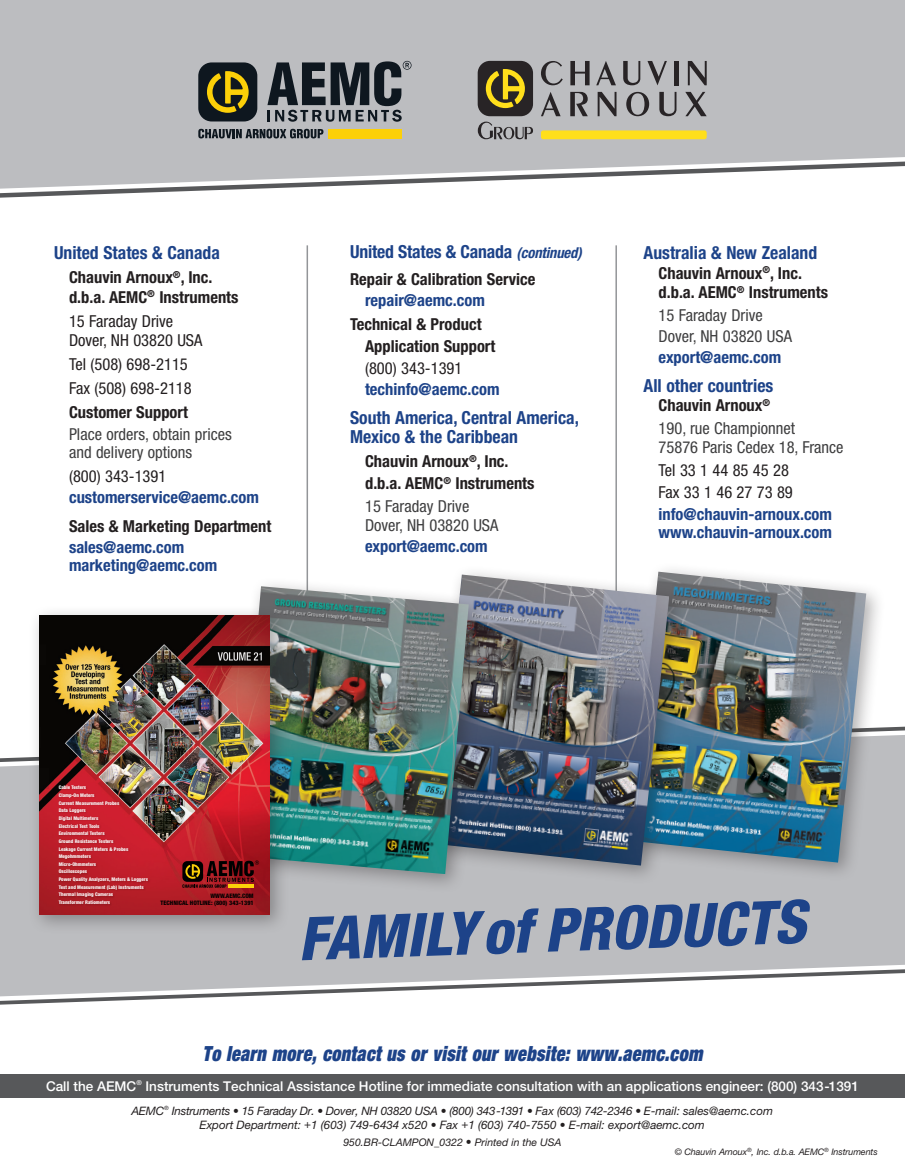
<style>
.page{position:relative;width:905px;height:1175px;background:#fff}
.page>*{position:absolute;margin:0;border:0;box-sizing:border-box;transform-origin:0 0}
.t1{font:italic 800 condensed 60px "Helvetica Neue LT Std";color:#1d4389}
.t2{font:italic 900 condensed 20.85px "Helvetica Neue LT Std";letter-spacing:.02em;color:#1d4389;scale:.86 1}
.t3{font:700 condensed 18px/19.5px "Helvetica Neue LT Std";color:#1d4389}
.t4{font:700 condensed 16.5px/19.5px "Helvetica Neue LT Std";color:#231f20}
.t5{font:700 condensed 16.5px/18px "Helvetica Neue LT Std";color:#1d4389}
.t6{font:condensed 16.5px/18px "Helvetica Neue LT Std";color:#3e3e3f}
.t7{font:condensed 16.5px/19.5px "Helvetica Neue LT Std";color:#231f20}
.t8{font:500 13.5px "Helvetica Neue LT Std";color:#fff}
.t9{font:italic 11.7px/14px "Helvetica Neue LT Std";color:#231f20;text-align:center}
.t10{font:italic 10.5px "Helvetica Neue LT Std";color:#231f20}
.t11{font:italic 9px "Helvetica Neue LT Std";letter-spacing:-.01em;color:#231f20}
.t12{font:800 condensed 6.15px/6.9px "Helvetica Neue LT Std";color:#000;text-align:right}
.t13{font:800 condensed 4.95px/7.6px "Helvetica Neue LT Std";color:#fff}
.s1{font-style:italic;font-size:15px}
.s2{font-weight:400;color:#3e3e3f}
.s3{font-weight:700;color:#231f20}
.s4{font-size:11.7px}
</style>
<div class="page">
<hr style="left:306px;top:245px;width:2px;height:442px;background:#939598">
<hr style="left:615px;top:245px;width:2px;height:471px;background:#939598">
<svg style="left:0;top:0;width:904px;height:198px;background:#c1c2c4"></svg>
<svg style="left:0;top:726px;width:904px;height:279px"></svg>
<div style="left:477px;top:61px;width:56px;height:55px;background:#282426;border-radius:12px"></div>
<svg style="left:486px;top:69px;width:39px;height:39px"></svg>
<svg style="left:541px;top:61px;width:21px;height:24px"></svg>
<svg style="left:570px;top:61px;width:19px;height:24px"></svg>
<svg style="left:596px;top:61px;width:20px;height:24px"></svg>
<svg style="left:623px;top:61px;width:17px;height:24px"></svg>
<svg style="left:647px;top:61px;width:20px;height:24px"></svg>
<hr style="left:674px;top:61px;width:4px;height:24px;background:#282426">
<svg style="left:687px;top:61px;width:19px;height:24px"></svg>
<svg style="left:541px;top:92px;width:19px;height:24px"></svg>
<svg style="left:570px;top:92px;width:18px;height:24px"></svg>
<svg style="left:597px;top:92px;width:19px;height:24px"></svg>
<svg style="left:626px;top:92px;width:23px;height:24px"></svg>
<svg style="left:659px;top:92px;width:17px;height:24px"></svg>
<svg style="left:685px;top:92px;width:21px;height:24px"></svg>
<svg style="left:478px;top:122px;width:55px;height:17px"></svg>
<div style="left:541px;top:130px;width:165px;height:9px;background:#ffdf1b;border-radius:2px"></div>
<div style="left:328px;top:129px;width:73px;height:9px;background:#fcd008"></div>
<svg style="left:198px;top:129px;width:125px;height:9px"></svg>
<div style="left:198px;top:62px;width:59px;height:59px;background:#0e171f;border-radius:13px"></div>
<svg style="left:207px;top:71px;width:42px;height:42px"></svg>
<svg style="left:267px;top:61px;width:144px;height:61px;background:#666b70"></svg>
<div style="left:0;top:1074px;width:904px;height:24px;background:#57585a"></div>
<div style="left:620px;top:562px;width:265px;height:320px;background:#231f20;opacity:.35"></div>
<img style="left:688px;top:571px;width:178px;height:291px">
<div style="left:424px;top:565px;width:264px;height:320px;background:#231f20;opacity:.35"></div>
<img style="left:433px;top:574px;width:236px;height:291px">
<div style="left:228px;top:576px;width:260px;height:317px;background:#231f20;opacity:.35"></div>
<img style="left:237px;top:586px;width:232px;height:288px">
<div style="left:29px;top:605px;width:261px;height:330px;background:#231f20;opacity:.35"></div>
<img style="left:39px;top:615px;width:231px;height:299px">
<div style="left:58px;top:785px;width:92px;height:121px;background:#560b0d;opacity:.35"></div>
<svg style="left:182px;top:860px;width:77px;height:27px;background:#661e11"></svg>
<div style="left:39px;top:768px;width:9px;height:20px;background:#0a0806"></div>
<hr style="left:39px;top:726px;width:2px;height:21px;background:#231f20">
<svg style="left:39px;top:685px;width:1px;height:21px"></svg>
<div style="left:39px;top:644px;width:7px;height:21px;background:#0a0806"></div>
<h3 class="t3" style="left:54px;top:243px;width:167px">United States &amp; Canada</h3>
<h3 class="t4" style="left:69px;top:267px;width:171px">Chauvin Arnoux<sup>®</sup>, Inc. d.b.a. AEMC<sup>®</sup> Instruments</h3>
<h3 class="t7" style="left:69px;top:311px;width:135px">15 Faraday Drive<br>Dover, NH 03820 USA</h3>
<h3 class="t7" style="left:69px;top:352px;width:124px;line-height:24px">Tel (508) 698-2115<br>Fax (508) 698-2118</h3>
<h3 class="t4" style="left:69px;top:402px;width:120px">Customer Support</h3>
<h3 class="t6" style="left:69px;top:425px;width:164px">Place orders, obtain prices and delivery options</h3>
<h3 class="t7" style="left:69px;top:466px;width:99px">(800) 343-1391</h3>
<h3 class="t5" style="left:69px;top:488px;width:191px">customerservice@aemc.com</h3>
<h3 class="t4" style="left:69px;top:515px;width:204px">Sales &amp; Marketing Department</h3>
<h3 class="t5" style="left:69px;top:537px;width:150px">sales@aemc.com marketing@aemc.com</h3>
<h3 class="t3" style="left:350px;top:242px;width:233px">United States &amp; Canada <span class="s1">(continued)</span></h3>
<h3 class="t4" style="left:350px;top:269px;width:187px">Repair &amp; Calibration Service</h3>
<h3 class="t5" style="left:365px;top:291px;width:121px">repair@aemc.com</h3>
<h3 class="t4" style="left:365px;top:313px;width:132px;line-height:21.6px;text-indent:-15px">Technical &amp; Product<br>Application Support</h3>
<h3 class="t7" style="left:365px;top:359px;width:99px">(800) 343-1391</h3>
<h3 class="t5" style="left:365px;top:380px;width:136px">techinfo@aemc.com</h3>
<h3 class="t3" style="left:350px;top:407px;width:230px">South America, Central America,<br>Mexico &amp; the Caribbean</h3>
<h3 class="t4" style="left:365px;top:450px;width:171px;line-height:22px">Chauvin Arnoux<sup>®</sup>, Inc. d.b.a. AEMC<sup>®</sup> Instruments<br><span class="s2">15 Faraday Drive</span></h3>
<h3 class="t6" style="left:365px;top:516px;width:135px">Dover, NH 03820 USA</h3>
<h3 class="t5" style="left:365px;top:537px;width:124px">export@aemc.com</h3>
<h3 class="t3" style="left:643px;top:243px;width:175px">Australia &amp; New Zealand</h3>
<h3 class="t4" style="left:658px;top:263px;width:171px">Chauvin Arnoux<sup>®</sup>, Inc. d.b.a. AEMC<sup>®</sup> Instruments</h3>
<h3 class="t6" style="left:658px;top:304px;width:135px;line-height:21.6px">15 Faraday Drive<br>Dover, NH 03820 USA</h3>
<h3 class="t5" style="left:658px;top:348px;width:124px">export@aemc.com</h3>
<h3 class="t3" style="left:643px;top:375px;width:131px">All other countries</h3>
<h3 class="t6" style="left:658px;top:394px;width:138px;line-height:22.5px"><span class="s3">Chauvin Arnoux</span><sup>®<br></sup>190, rue Championnet</h3>
<h3 class="t6" style="left:658px;top:438px;width:186px">75876 Paris Cedex 18, France</h3>
<h3 class="t7" style="left:658px;top:459px;width:136px;line-height:21.6px">Tel 33 1 44 85 45 28<br>Fax 33 1 46 27 73 89</h3>
<h3 class="t5" style="left:658px;top:505px;width:175px">info@chauvin-arnoux.com www.chauvin-arnoux.com</h3>
<p class="t13" style="left:59px;top:783px;width:91px">Cable Testers<br>Clamp-On Meters<br>Current Measurement Probes<br>Data Loggers<br>Digital Multimeters<br>Electrical Test Tools<br>Environmental Testers<br>Ground Resistance Testers<br>Leakage Current Meters &amp; Probes<br>Megohmmeters<br>Micro-Ohmmeters<br>Oscilloscopes<br>Power Quality Analyzers, Meters &amp; Loggers<br>Test and Measurement (Lab) Instruments<br>Thermal Imaging Cameras<br>Transformer Ratiometers</p>
<p class="t12" style="left:161px;top:892px;width:95px">WWW.AEMC.COM<br>TECHNICAL HOTLINE: (800) 343-1391</p>
<h1 class="t1" style="left:297px;top:902px;width:509px;rotate:-2deg">FAMILY of PRODUCTS</h1>
<h2 class="t2" style="left:203px;top:1040px;width:582px">To learn more, contact us or visit our website: www.aemc.com</h2>
<h3 class="t8" style="left:46px;top:1078px;width:814px">Call the AEMC<sup>®</sup> Instruments Technical Assistance Hotline for immediate consultation with an applications engineer: (800) 343-1391</h3>
<h3 class="t9" style="left:131px;top:1103px;width:643px">AEMC<sup>®</sup> Instruments • 15 Faraday Dr. • Dover, NH 03820 USA • (800) 343-1391 • Fax (603) 742-2346 • E-mail: sales@aemc.com<br>Export Department: +1 (603) 749-6434 x520 • Fax +1 (603) 740-7550 • E-mail: export@aemc.com</h3>
<h3 class="t11" style="left:674px;top:1146px;width:204px">© Chauvin Arnoux<sup>®</sup>, Inc. d.b.a. AEMC<sup>®</sup> Instruments</h3>
<h3 class="t10" style="left:343px;top:1135px;width:220px">950.BR-CLAMPON_0322 <span class="s4">•</span> Printed in the USA</h3>
</div>
